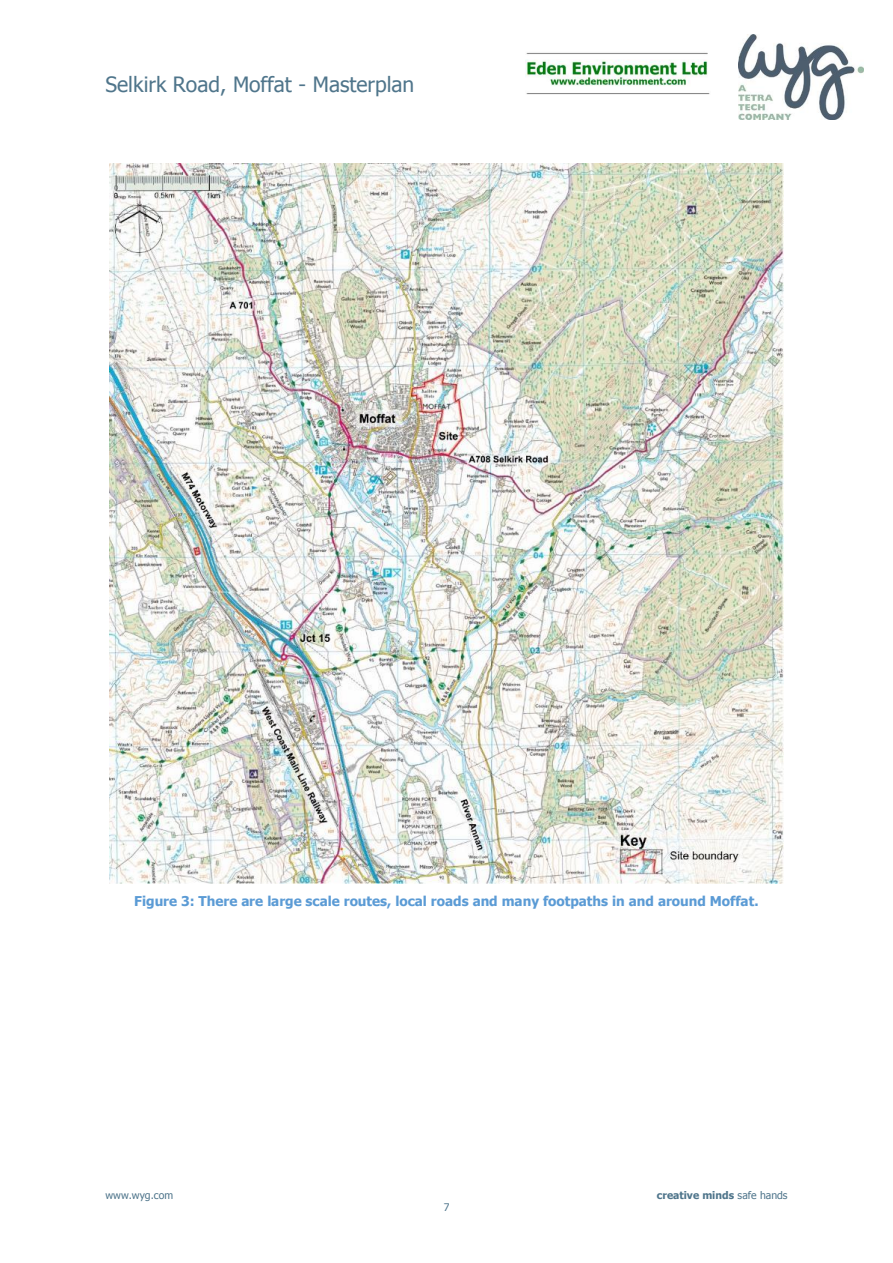
<style>
.page{position:relative;width:893px;height:1263px;background:#fff}
.page>*{position:absolute;margin:0;border:0;box-sizing:border-box;transform-origin:0 0}
.t1{font:21px "Tahoma";color:#4f758b}
.t2{font:700 13.5px "Tahoma";color:#5b9bd5}
.t3{font:700 10.5px "Tahoma";letter-spacing:.005em;color:#4f758b}
.t4{font:10.5px "Tahoma";color:#4f758b}
.s1{font-weight:400}
</style>
<div class="page">
<img style="left:526px;top:52px;width:184px;height:43px">
<img style="left:738px;top:35px;width:125px;height:85px">
<img style="left:109px;top:164px;width:675px;height:719px">
<h1 class="t1" style="left:106px;top:71px;width:310px">Selkirk Road, Moffat - Masterplan</h1>
<p class="t2" style="left:134px;top:893px;width:626px">Figure 3: There are large scale routes, local roads and many footpaths in and around Moffat.</p>
<p class="t4" style="left:106px;top:1188px;width:69px">www.wyg.com</p>
<p class="t3" style="left:657px;top:1188px;width:132px">creative minds <span class="s1">safe hands</span></p>
<p class="t4" style="left:444px;top:1201px;width:7px">7</p>
</div>
